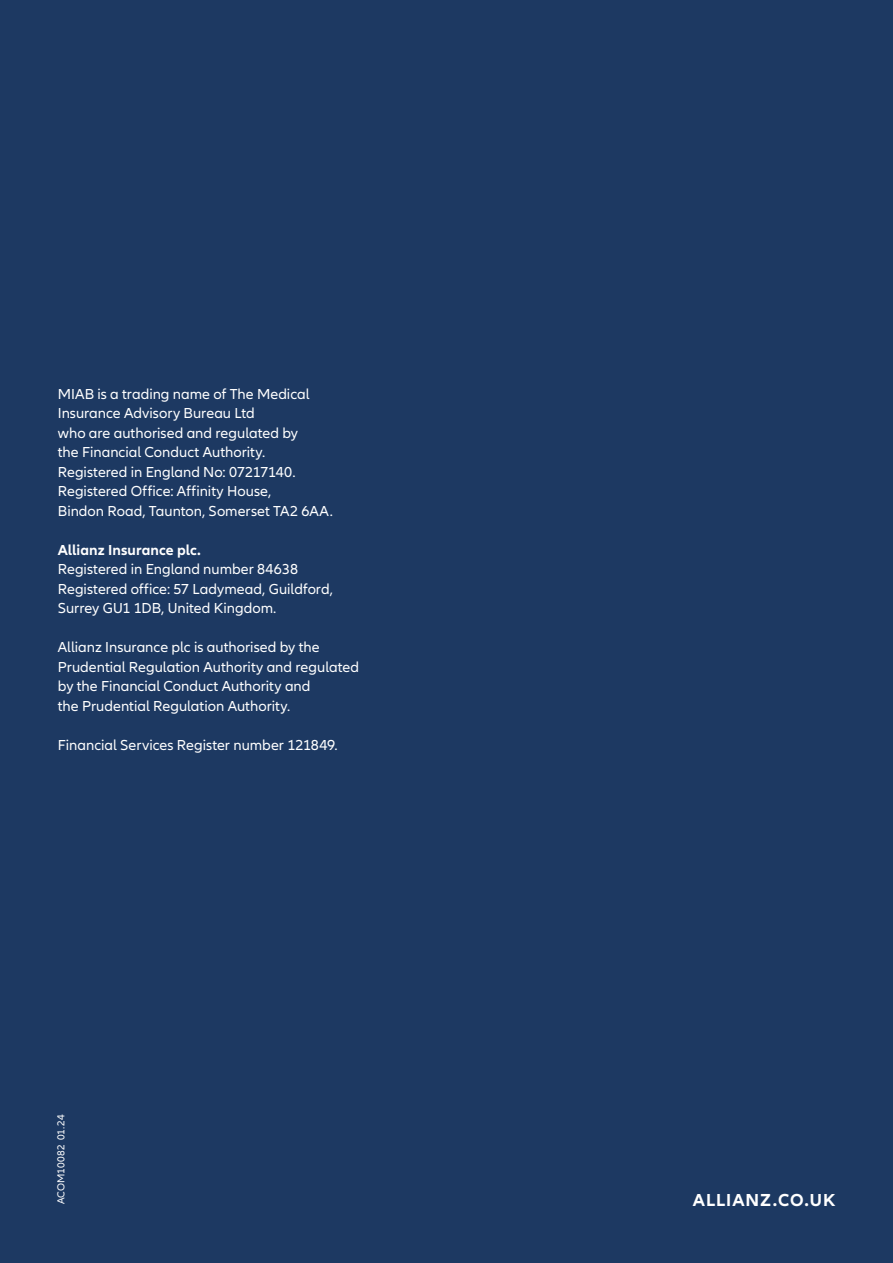
<style>
.page{position:relative;width:893px;height:1263px;background:#1d3962}
.page>*{position:absolute;margin:0;border:0;box-sizing:border-box;transform-origin:0 0}
.t1{font:700 18px "Allianz Neo";letter-spacing:.055em;color:#fff}
.t2{font:15px/19.5px "Allianz Neo";color:#fff}
.t3{font:700 15px "Allianz Neo";letter-spacing:.005em;color:#fff}
.t4{font:10.5px "Allianz Neo";color:#fff}
</style>
<div class="page">
<p class="t2" style="left:58px;top:385px;width:277px">MIAB is a trading name of The Medical Insurance Advisory Bureau Ltd<br>who are authorised and regulated by<br>the Financial Conduct Authority.<br>Registered in England No: 07217140.<br>Registered Office: Affinity House,<br>Bindon Road, Taunton, Somerset TA2 6AA.</p>
<p class="t3" style="left:58px;top:541px;width:145px">Allianz Insurance plc.</p>
<p class="t2" style="left:58px;top:560px;width:277px">Registered in England number 84638<br>Registered office: 57 Ladymead, Guildford,<br>Surrey GU1 1DB, United Kingdom.</p>
<p class="t2" style="left:58px;top:638px;width:303px">Allianz Insurance plc is authorised by the Prudential Regulation Authority and regulated by the Financial Conduct Authority and<br>the Prudential Regulation Authority.</p>
<p class="t2" style="left:58px;top:736px;width:281px">Financial Services Register number 121849.</p>
<p class="t4" style="left:55px;top:1204px;width:91px;rotate:-90deg">ACOM10082 01.24</p>
<p class="t1" style="left:693px;top:1189px;width:144px">ALLIANZ.CO.UK</p>
</div>
